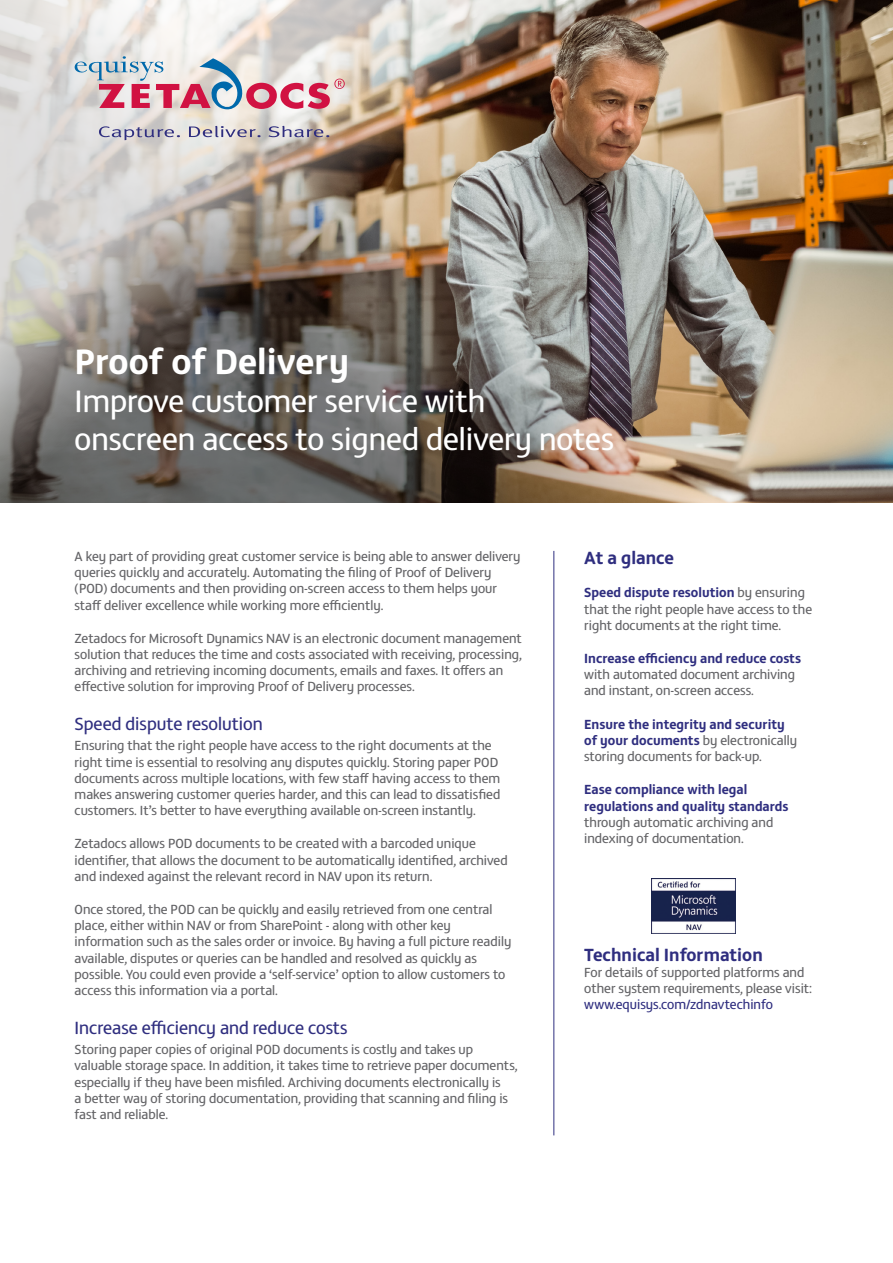
<style>
.page{position:relative;width:893px;height:1263px;background:#fff}
.page>*{position:absolute;margin:0;border:0;box-sizing:border-box;transform-origin:0 0}
.t1{font:700 36px "FS Matthew";color:#fff}
.t2{font:31.5px/37.8px "FS Matthew";color:#fff}
.t3{font:18px "FS Matthew";color:#2f2e7f}
.t4{font:700 18px "FS Matthew";color:#2f2e7f}
.t5{font:13.5px/16.2px "FS Matthew";color:#636366}
.t6{font:700 13.5px/16.2px "FS Matthew";color:#2f2e7f}
.s1{font-weight:700;color:#2f2e7f}
.s2{font-weight:400;color:#636366}
.s3{color:#2f2e7f}
</style>
<div class="page">
<hr style="left:553px;top:551px;width:1px;height:584px;background:#2f2e7f">
<img style="left:0;top:0;width:893px;height:502px">
<svg style="left:75px;top:56px;width:270px;height:54px;background:#d3b5be"></svg>
<svg style="left:99px;top:126px;width:81px;height:14px"></svg>
<svg style="left:189px;top:126px;width:72px;height:11px"></svg>
<svg style="left:268px;top:126px;width:61px;height:11px"></svg>
<img style="left:651px;top:878px;width:85px;height:55px">
<p class="t1" style="left:75px;top:333px;width:276px">Proof of Delivery</p>
<p class="t2" style="left:75px;top:380px;width:541px">Improve customer service with<br>onscreen access to signed delivery notes</p>
<p class="t5" style="left:75px;top:547px;width:447px">A key part of providing great customer service is being able to answer delivery queries quickly and accurately. Automating the filing of Proof of Delivery (POD) documents and then providing on-screen access to them helps your staff deliver excellence while working more efficiently.</p>
<p class="t5" style="left:75px;top:629px;width:449px">Zetadocs for Microsoft Dynamics NAV is an electronic document management solution that reduces the time and costs associated with receiving, processing, archiving and retrieving incoming documents, emails and faxes. It offers an effective solution for improving Proof of Delivery processes.</p>
<p class="t3" style="left:75px;top:710px;width:190px">Speed dispute resolution</p>
<p class="t5" style="left:75px;top:737px;width:427px">Ensuring that the right people have access to the right documents at the right time is essential to resolving any disputes quickly. Storing paper POD documents across multiple locations, with few staff having access to them makes answering customer queries harder, and this can lead to dissatisfied customers. It’s better to have everything available on-screen instantly.</p>
<p class="t5" style="left:75px;top:835px;width:434px">Zetadocs allows POD documents to be created with a barcoded unique identifier, that allows the document to be automatically identified, archived and indexed against the relevant record in NAV upon its return.</p>
<p class="t5" style="left:75px;top:900px;width:438px">Once stored, the POD can be quickly and easily retrieved from one central place, either within NAV or from SharePoint - along with other key information such as the sales order or invoice. By having a full picture readily available, disputes or queries can be handled and resolved as quickly as possible. You could even provide a ‘self-service’ option to allow customers to access this information via a portal.</p>
<p class="t3" style="left:75px;top:1014px;width:275px">Increase efficiency and reduce costs</p>
<p class="t5" style="left:75px;top:1040px;width:444px">Storing paper copies of original POD documents is costly and takes up valuable storage space. In addition, it takes time to retrieve paper documents, especially if they have been misfiled. Archiving documents electronically is<br>a better way of storing documentation, providing that scanning and filing is fast and reliable.</p>
<p class="t4" style="left:584px;top:544px;width:91px">At a glance</p>
<p class="t5" style="left:584px;top:584px;width:229px"><span class="s1">Speed dispute resolution</span> by ensuring that the right people have access to the right documents at the right time.</p>
<p class="t5" style="left:584px;top:649px;width:219px"><span class="s1">Increase efficiency and reduce costs </span>with automated document archiving and instant, on-screen access.</p>
<p class="t6" style="left:584px;top:715px;width:214px">Ensure the integrity and security of your documents <span class="s2">by electronically storing documents for back-up.</span></p>
<p class="t6" style="left:584px;top:780px;width:206px">Ease compliance with legal regulations and quality standards <span class="s2">through automatic archiving and indexing of documentation.</span></p>
<p class="t4" style="left:584px;top:940px;width:180px">Technical Information</p>
<p class="t5" style="left:584px;top:963px;width:229px">For details of supported platforms and other system requirements, please visit: <span class="s3">www.equisys.com/zdnavtechinfo</span></p>
</div>
